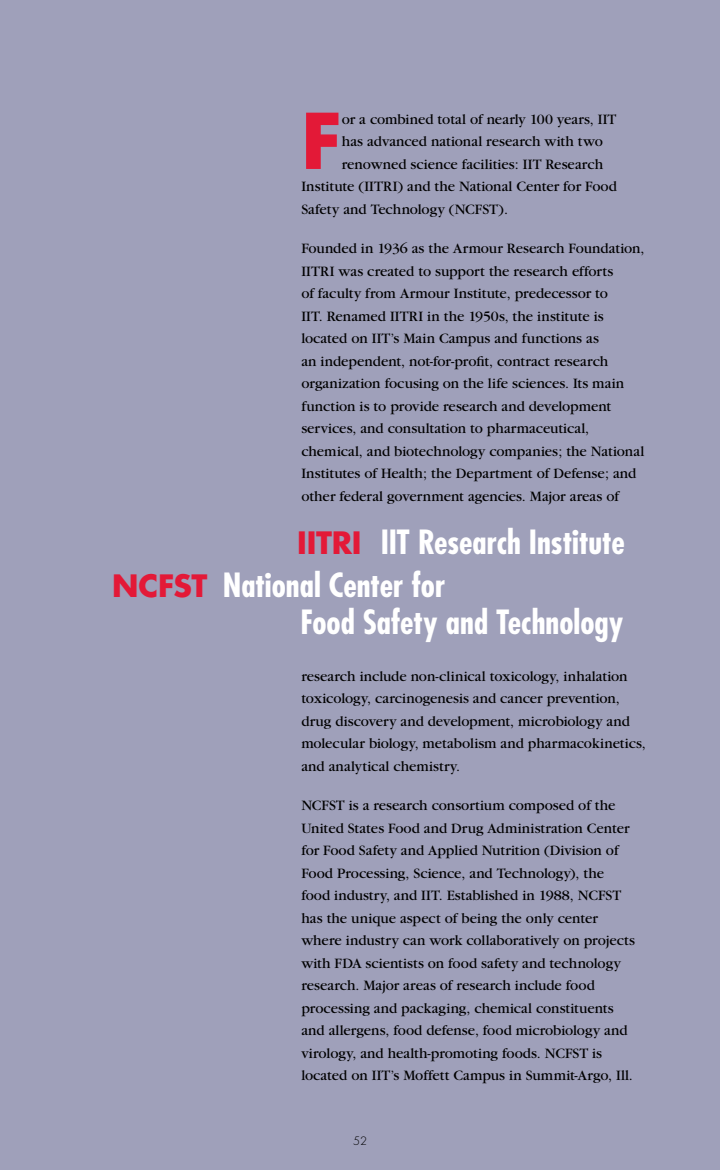
<style>
.page{position:relative;width:720px;height:1170px;background:#9fa0ba}
.page>*{position:absolute;margin:0;border:0;box-sizing:border-box;transform-origin:0 0}
.t1{font:700 74.62px "Futura";color:#e31937}
.t2{font:700 condensed 32.5px/36.2px "Futura";letter-spacing:-.005em;color:#fff}
.t3{font:700 30px "Futura";color:#e31937}
.t4{font:15px/22.5px "Garamond";color:#000}
.t5{font:300 11.25px "Futura";color:#000}
.s1{font-stretch:normal;font-size:30px;color:#e31937}
</style>
<div class="page">
<h1 class="t1" style="left:301px;top:89px;width:42px">F</h1>
<p class="t4" style="left:342px;top:108px;width:276px">or a combined total of nearly 100 years, IIT</p>
<p class="t4" style="left:342px;top:131px;width:263px">has advanced national research with two</p>
<p class="t4" style="left:342px;top:153px;width:263px">renowned science facilities: IIT Research</p>
<p class="t4" style="left:301px;top:176px;width:317px">Institute (IITRI) and the National Center for Food</p>
<p class="t4" style="left:301px;top:198px;width:208px">Safety and Technology (NCFST).</p>
<p class="t4" style="left:301px;top:238px;width:345px">Founded in 1936 as the Armour Research Foundation, IITRI was created to support the research efforts<br>of faculty from Armour Institute, predecessor to<br>IIT. Renamed IITRI in the 1950s, the institute is located on IIT’s Main Campus and functions as<br>an independent, not-for-profit, contract research organization focusing on the life sciences. Its main function is to provide research and development services, and consultation to pharmaceutical, chemical, and biotechnology companies; the National Institutes of Health; the Department of Defense; and other federal government agencies. Major areas of</p>
<h2 class="t2" style="left:297px;top:523px;width:329px"><span class="s1">IITRI</span> IIT Research Institute</h2>
<h3 class="t3" style="left:112px;top:565px;width:20px">NCFST</h3>
<h2 class="t2" style="left:300px;top:567px;width:324px;text-indent:-78px">National Center for<br>Food Safety and Technology</h2>
<p class="t4" style="left:301px;top:665px;width:346px">research include non-clinical toxicology, inhalation toxicology, carcinogenesis and cancer prevention, drug discovery and development, microbiology and molecular biology, metabolism and pharmacokinetics, and analytical chemistry.</p>
<p class="t4" style="left:301px;top:794px;width:335px">NCFST is a research consortium composed of the United States Food and Drug Administration Center for Food Safety and Applied Nutrition (Division of Food Processing, Science, and Technology), the food industry, and IIT. Established in 1988, NCFST has the unique aspect of being the only center where industry can work collaboratively on projects with FDA scientists on food safety and technology research. Major areas of research include food processing and packaging, chemical constituents and allergens, food defense, food microbiology and virology, and health-promoting foods. NCFST is located on IIT’s Moffett Campus in Summit-Argo, Ill.</p>
<p class="t5" style="left:353px;top:1134px;width:15px">52</p>
</div>
